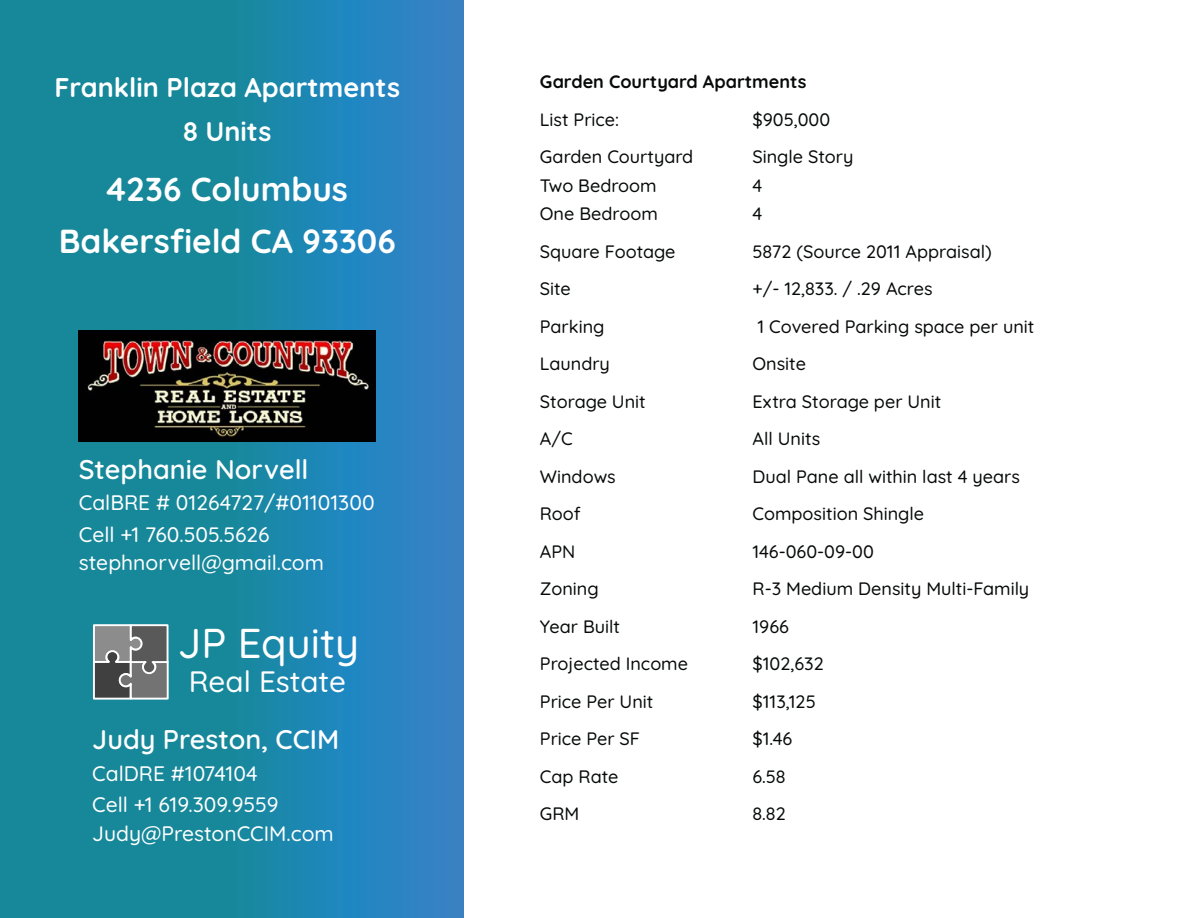
<style>
.page{position:relative;width:1188px;height:918px;background:#fff}
.page>*{position:absolute;margin:0;border:0;box-sizing:border-box;transform-origin:0 0}
.t1{font:500 41.7px "Quicksand";color:#fff}
.t2{font:700 33.3px/51.8px "Quicksand";color:#fff;text-align:center}
.t3{font:500 29.55px "Quicksand";color:#fff}
.t4{font:600 27px "Quicksand";color:#fff}
.t5{font:700 27px/43.3px "Quicksand";color:#fff;text-align:center}
.t6{font:500 21px/31.5px "Quicksand";color:#fff}
.t7{font:500 18px "Quicksand";color:#080a0a}
.t8{font:700 18px "Quicksand";color:#080a0a}
</style>
<div class="page">
<svg style="left:0;top:0;width:463px;height:918px;background:#1d86a9"></svg>
<svg style="left:92px;top:623px;width:78px;height:78px;background:#7b8283"></svg>
<img style="left:79px;top:330px;width:297px;height:112px">
<h3 class="t5" style="left:55px;top:66px;width:347px">Franklin Plaza Apartments<br>8 Units</h3>
<h2 class="t2" style="left:59px;top:163px;width:339px">4236 Columbus<br>Bakersfield CA 93306</h2>
<h3 class="t4" style="left:79px;top:452px;width:231px">Stephanie Norvell</h3>
<p class="t6" style="left:79px;top:487px;width:297px">CalBRE # 01264727/#01101300<br>Cell +1 760.505.5626</p>
<p class="t6" style="left:79px;top:547px;width:247px">stephnorvell@gmail.com</p>
<h1 class="t1" style="left:178px;top:617px;width:183px">JP Equity</h1>
<h3 class="t3" style="left:189px;top:663px;width:159px">Real Estate</h3>
<h3 class="t4" style="left:92px;top:722px;width:249px">Judy Preston, CCIM</h3>
<p class="t6" style="left:92px;top:757px;width:188px">CalDRE #1074104<br>Cell +1 619.309.9559</p>
<p class="t6" style="left:92px;top:817px;width:243px">Judy@PrestonCCIM.com</p>
<p class="t8" style="left:540px;top:70px;width:268px">Garden Courtyard Apartments</p>
<p class="t7" style="left:540px;top:108px;width:81px">List Price:</p>
<p class="t7" style="left:753px;top:108px;width:79px">$905,000</p>
<p class="t7" style="left:540px;top:145px;width:155px">Garden Courtyard</p>
<p class="t7" style="left:753px;top:145px;width:102px">Single Story</p>
<p class="t7" style="left:540px;top:174px;width:118px">Two Bedroom</p>
<p class="t7" style="left:753px;top:174px;width:11px">4</p>
<p class="t7" style="left:540px;top:202px;width:119px">One Bedroom</p>
<p class="t7" style="left:753px;top:202px;width:11px">4</p>
<p class="t7" style="left:540px;top:240px;width:137px">Square Footage</p>
<p class="t7" style="left:753px;top:240px;width:241px">5872 (Source 2011 Appraisal)</p>
<p class="t7" style="left:540px;top:277px;width:33px">Site</p>
<p class="t7" style="left:753px;top:277px;width:182px">+/- 12,833. / .29 Acres</p>
<p class="t7" style="left:540px;top:315px;width:66px">Parking</p>
<p class="t7" style="left:757px;top:315px;width:279px">1 Covered Parking space per unit</p>
<p class="t7" style="left:540px;top:352px;width:72px">Laundry</p>
<p class="t7" style="left:753px;top:352px;width:55px">Onsite</p>
<p class="t7" style="left:540px;top:390px;width:107px">Storage Unit</p>
<p class="t7" style="left:753px;top:390px;width:190px">Extra Storage per Unit</p>
<p class="t7" style="left:540px;top:427px;width:34px">A/C</p>
<p class="t7" style="left:753px;top:427px;width:69px">All Units</p>
<p class="t7" style="left:540px;top:465px;width:77px">Windows</p>
<p class="t7" style="left:753px;top:465px;width:269px">Dual Pane all within last 4 years</p>
<p class="t7" style="left:540px;top:502px;width:43px">Roof</p>
<p class="t7" style="left:753px;top:502px;width:173px">Composition Shingle</p>
<p class="t7" style="left:540px;top:540px;width:37px">APN</p>
<p class="t7" style="left:753px;top:540px;width:123px">146-060-09-00</p>
<p class="t7" style="left:540px;top:577px;width:60px">Zoning</p>
<p class="t7" style="left:753px;top:577px;width:278px">R-3 Medium Density Multi-Family</p>
<p class="t7" style="left:540px;top:615px;width:82px">Year Built</p>
<p class="t7" style="left:753px;top:615px;width:38px">1966</p>
<p class="t7" style="left:540px;top:652px;width:150px">Projected Income</p>
<p class="t7" style="left:753px;top:652px;width:73px">$102,632</p>
<p class="t7" style="left:540px;top:690px;width:115px">Price Per Unit</p>
<p class="t7" style="left:753px;top:690px;width:65px">$113,125</p>
<p class="t7" style="left:540px;top:727px;width:102px">Price Per SF</p>
<p class="t7" style="left:753px;top:727px;width:41px">$1.46</p>
<p class="t7" style="left:540px;top:765px;width:80px">Cap Rate</p>
<p class="t7" style="left:753px;top:765px;width:35px">6.58</p>
<p class="t7" style="left:540px;top:802px;width:41px">GRM</p>
<p class="t7" style="left:753px;top:802px;width:35px">8.82</p>
</div>
